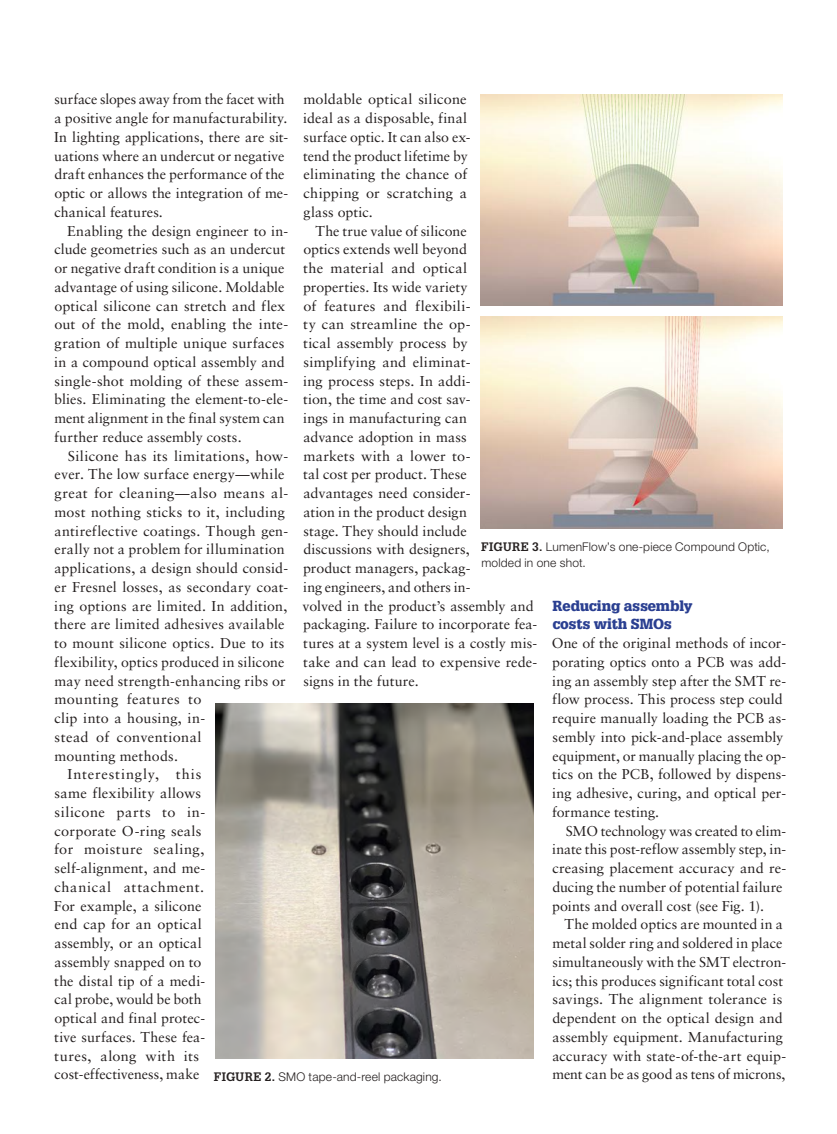
<style>
.page{position:relative;width:837px;height:1134px;background:#fff}
.page>*{position:absolute;margin:0;border:0;box-sizing:border-box;transform-origin:0 0}
.t1{font:14.25px/18.8px "Sabon LT Std";letter-spacing:.01em;color:#241f1f}
.t2{font:14.25px "Sabon LT Std";letter-spacing:.035em;color:#241f1f}
.t3{font:14.25px "Sabon LT Std";letter-spacing:.03em;color:#241f1f}
.t4{font:900 14.25px/18.8px "Glypha LT Std";letter-spacing:-.005em;color:#2a3f91}
.t5{font:14.25px "Sabon LT Std";letter-spacing:.045em;color:#241f1f}
.t6{font:14.25px "Sabon LT Std";letter-spacing:.055em;color:#241f1f}
.t7{font:300 12px/16.5px "Helvetica Neue LT Std";letter-spacing:.015em;color:#241f1f}
.s1{font-family:"Glypha LT Std";font-weight:700}
</style>
<div class="page">
<img style="left:215px;top:704px;width:319px;height:354px">
<img style="left:481px;top:317px;width:302px;height:211px">
<img style="left:481px;top:94px;width:302px;height:212px">
<p class="t1" style="left:54px;top:90px;width:236px">surface slopes away from the facet with a positive angle for manufacturability.<br>In lighting applications, there are sit&shy;uations where an undercut or negative draft enhances the performance of the optic or allows the integration of me&shy;chanical features.</p>
<p class="t1" style="left:54px;top:221px;width:236px;text-indent:13px">Enabling the design engineer to in&shy;clude geometries such as an undercut or negative draft condition is a unique advantage of using silicone. Moldable optical silicone can stretch and flex out of the mold, enabling the inte&shy;gration of multiple unique surfaces in a compound optical assembly and single-shot molding of these assem&shy;blies. Eliminating the element-to-ele&shy;ment alignment in the final system can further reduce assembly costs.</p>
<p class="t1" style="left:68px;top:446px;width:222px">Silicone has its limitations, how-</p>
<p class="t1" style="left:55px;top:465px;width:231px">ever. The low surface energy—while</p>
<p class="t3" style="left:55px;top:485px;width:235px">great for cleaning—also means al-</p>
<p class="t1" style="left:54px;top:502px;width:232px">most nothing sticks to it, including</p>
<p class="t1" style="left:55px;top:521px;width:235px">antireflective coatings. Though gen-</p>
<p class="t1" style="left:55px;top:540px;width:232px">erally not a problem for illumination</p>
<p class="t1" style="left:55px;top:559px;width:235px">applications, a design should consid-</p>
<p class="t1" style="left:55px;top:577px;width:235px">er Fresnel losses, as secondary coat-</p>
<p class="t1" style="left:54px;top:596px;width:235px">ing options are limited. In addition,</p>
<p class="t1" style="left:54px;top:615px;width:232px">there are limited adhesives available</p>
<p class="t1" style="left:54px;top:634px;width:232px">to mount silicone optics. Due to its</p>
<p class="t1" style="left:54px;top:652px;width:232px">flexibility, optics produced in silicone</p>
<p class="t1" style="left:54px;top:671px;width:233px">may need strength-enhancing ribs or</p>
<p class="t3" style="left:54px;top:691px;width:149px">mounting features to</p>
<p class="t1" style="left:55px;top:709px;width:152px">clip into a housing, in-</p>
<p class="t1" style="left:55px;top:727px;width:149px">stead of conventional</p>
<p class="t1" style="left:54px;top:746px;width:125px">mounting methods.</p>
<p class="t6" style="left:68px;top:766px;width:135px">Interestingly, this</p>
<p class="t1" style="left:55px;top:784px;width:148px">same flexibility allows</p>
<p class="t2" style="left:55px;top:803px;width:152px">silicone parts to in-</p>
<p class="t1" style="left:55px;top:821px;width:148px">corporate O-ring seals</p>
<p class="t2" style="left:54px;top:841px;width:152px">for moisture sealing,</p>
<p class="t1" style="left:55px;top:859px;width:152px">self-alignment, and me-</p>
<p class="t5" style="left:55px;top:878px;width:151px">chanical attachment.</p>
<p class="t1" style="left:54px;top:896px;width:149px">For example, a silicone</p>
<p class="t1" style="left:55px;top:915px;width:149px">end cap for an optical</p>
<p class="t1" style="left:55px;top:934px;width:149px">assembly, or an optical</p>
<p class="t1" style="left:55px;top:952px;width:148px">assembly snapped on to</p>
<p class="t1" style="left:54px;top:971px;width:152px">the distal tip of a medi-</p>
<p class="t1" style="left:55px;top:990px;width:149px">cal probe, would be both</p>
<p class="t1" style="left:54px;top:1009px;width:152px">optical and final protec-</p>
<p class="t1" style="left:54px;top:1027px;width:152px">tive surfaces. These fea-</p>
<p class="t2" style="left:54px;top:1047px;width:146px">tures, along with its</p>
<p class="t1" style="left:55px;top:1065px;width:146px">cost-effectiveness, make</p>
<p class="t1" style="left:303px;top:90px;width:169px">moldable optical silicone ideal as a disposable, final surface optic. It can also ex&shy;tend the product lifetime by eliminating the chance of chipping or scratching a glass optic.</p>
<p class="t1" style="left:303px;top:221px;width:236px;text-indent:13px">The true value of silicone<br>optics extends well beyond<br>the material and optical<br>properties. Its wide variety<br>of features and flexibili-<br>ty can streamline the op-<br>tical assembly process by simplifying and eliminat-<br>ing process steps. In addi-<br>tion, the time and cost sav-<br>ings in manufacturing can<br>advance adoption in mass<br>markets with a lower to-<br>tal cost per product. These advantages need consider-<br>ation in the product design<br>stage. They should include discussions with designers,<br>product managers, packag-<br>ing engineers, and others in-<br>volved in the product’s assembly and packaging. Failure to incorporate fea&shy;tures at a system level is a costly mis&shy;take and can lead to expensive rede&shy;signs in the future.</p>
<p class="t7" style="left:481px;top:538px;width:290px"><span class="s1">FIGURE 3.</span> LumenFlow’s one-piece Compound Optic, molded in one shot.</p>
<p class="t4" style="left:552px;top:596px;width:142px">Reducing assembly costs with SMOs</p>
<p class="t1" style="left:552px;top:634px;width:236px">One of the original methods of incor&shy;porating optics onto a PCB was add&shy;ing an assembly step after the SMT re&shy;flow process. This process step could require manually loading the PCB as&shy;sembly into pick-and-place assembly equipment, or manually placing the op&shy;tics on the PCB, followed by dispens&shy;ing adhesive, curing, and optical per&shy;formance testing.</p>
<p class="t1" style="left:552px;top:821px;width:236px;text-indent:14px">SMO technology was created to elim&shy;inate this post-reflow assembly step, in&shy;creasing placement accuracy and re&shy;ducing the number of potential failure points and overall cost (see Fig. 1).</p>
<p class="t1" style="left:552px;top:915px;width:235px;text-indent:12px">The molded optics are mounted in a metal solder ring and soldered in place simultaneously with the SMT electron&shy;ics; this produces significant total cost savings. The alignment tolerance is dependent on the optical design and assembly equipment. Manufacturing accuracy with state-of-the-art equip-</p>
<p class="t7" style="left:214px;top:1068px;width:230px"><span class="s1">FIGURE 2.</span> SMO tape-and-reel packaging.</p>
<p class="t1" style="left:552px;top:1065px;width:235px">ment can be as good as tens of microns,</p>
</div>
